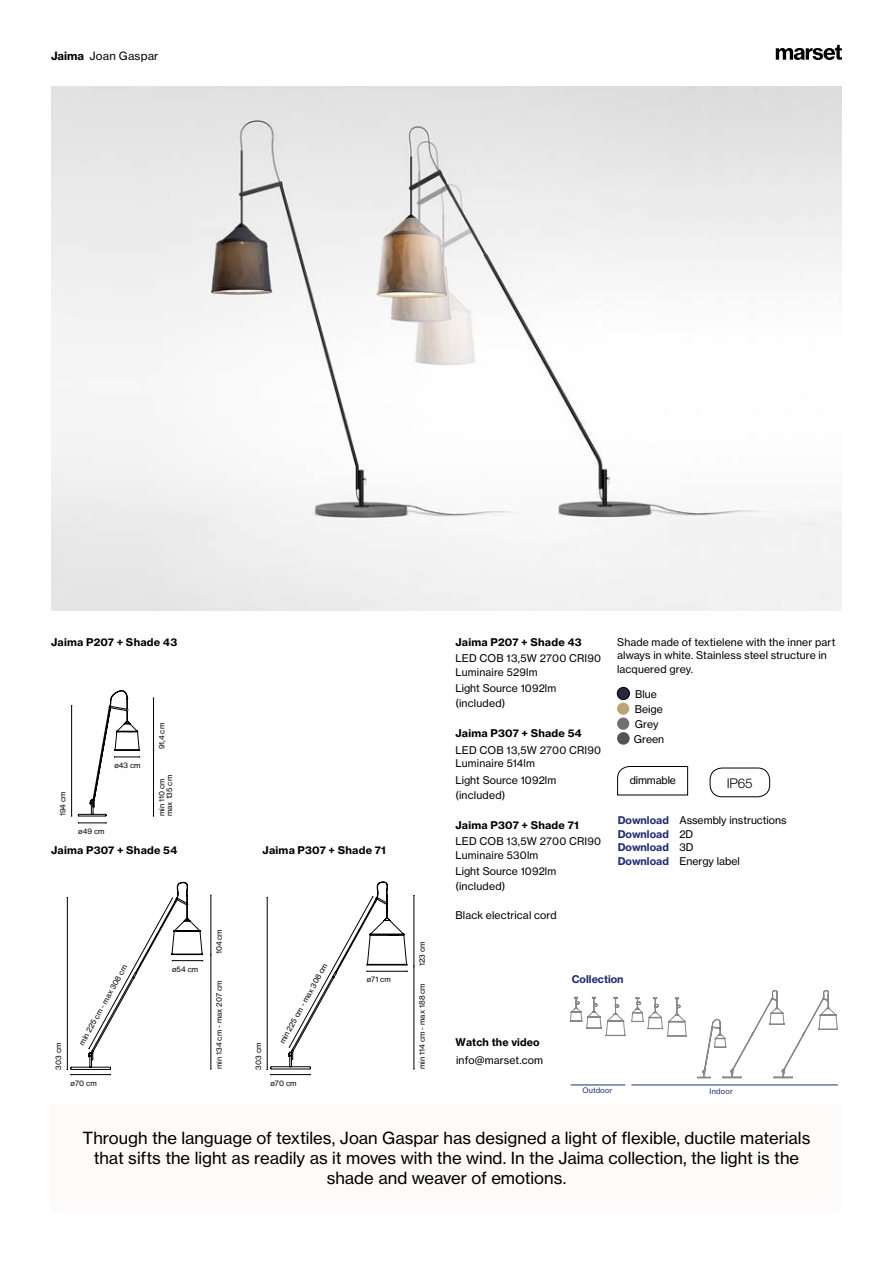
<style>
.page{position:relative;width:893px;height:1263px;background:#fff}
.page>*{position:absolute;margin:0;border:0;box-sizing:border-box;transform-origin:0 0}
.t1{font:16.5px/20.2px "N Haas Grotesk TX Pro 55 Rg";color:#000;text-align:center}
.t2{font:300 13.5px "Helvetica Neue LT Std";color:#000}
.t3{font:11.25px "N Haas Grotesk TX Pro 55 Rg";letter-spacing:.02em;color:#000}
.t4{font:10.5px/15px "N Haas Grotesk TX Pro 55 Rg";letter-spacing:.01em;color:#000}
.t5{font:10.5px "N Haas Grotesk TX Pro 75 Bd";letter-spacing:.02em;color:#000}
.t6{font:10.5px/13.5px "N Haas Grotesk TX Pro 75 Bd";color:#202d76}
.t7{font:10.5px "N Haas Grotesk TX Pro 55 Rg";letter-spacing:-.01em;color:#000}
.t8{font:7.5px/7.5px "N Haas Grotesk TX Pro 55 Rg";color:#000}
.t9{font:7.5px "N Haas Grotesk TX Pro 55 Rg";letter-spacing:.02em;color:#202d76}
.s1{font-family:"N Haas Grotesk TX Pro 75 Bd"}
.s2{font-family:"N Haas Grotesk TX Pro 75 Bd";color:#202d76}
.s3{font-family:"N Haas Grotesk TX Pro 55 Rg";color:#000}
</style>
<div class="page">
<img style="left:51px;top:86px;width:790px;height:525px">
<svg style="left:776px;top:45px;width:66px;height:15px"></svg>
<div style="left:51px;top:1104px;width:790px;height:108px;background:#fcfbfa"></div>
<hr style="left:71px;top:706px;width:1px;height:110px;background:#000">
<hr style="left:153px;top:750px;width:1px;height:66px;background:#000">
<hr style="left:153px;top:698px;width:1px;height:51px;background:#000">
<svg style="left:78px;top:690px;width:62px;height:134px"></svg>
<svg style="left:617px;top:766px;width:71px;height:30px"></svg>
<hr style="left:211px;top:955px;width:1px;height:114px;background:#000">
<hr style="left:211px;top:895px;width:1px;height:59px;background:#000">
<svg style="left:67px;top:881px;width:136px;height:194px"></svg>
<svg style="left:267px;top:881px;width:148px;height:194px"></svg>
<div style="left:617px;top:732px;width:13px;height:13px;background:#565453;border-radius:50%"></div>
<div style="left:617px;top:687px;width:12px;height:13px;background:#25283d;border-radius:50%"></div>
<div style="left:617px;top:687px;width:13px;height:13px;border:1px solid #000;border-radius:50%"></div>
<div style="left:617px;top:702px;width:12px;height:13px;background:#bca477;border-radius:50%"></div>
<div style="left:617px;top:717px;width:12px;height:13px;background:#746e72;border-radius:50%"></div>
<div style="left:710px;top:768px;width:60px;height:29px;border:1px solid #000;border-radius:12px"></div>
<svg style="left:570px;top:997px;width:55px;height:39px"></svg>
<svg style="left:697px;top:990px;width:141px;height:89px"></svg>
<hr style="left:571px;top:1085px;width:54px;height:1px;background:#202d76">
<svg style="left:631px;top:997px;width:56px;height:39px"></svg>
<hr style="left:631px;top:1085px;width:207px;height:1px;background:#202d76">
<p class="t3" style="left:51px;top:49px;width:109px"><span class="s1">Jaima</span> Joan Gaspar</p>
<p class="t5" style="left:51px;top:635px;width:128px">Jaima P207 + Shade 43</p>
<p class="t8" style="left:114px;top:761px;width:28px">ø43 cm</p>
<p class="t8" style="left:158px;top:749px;width:28px;rotate:-90deg">91,4 cm</p>
<p class="t8" style="left:158px;top:816px;width:43px;rotate:-90deg">min 110 cm max 135 cm</p>
<p class="t8" style="left:59px;top:816px;width:26px;rotate:-90deg">194 cm</p>
<p class="t5" style="left:51px;top:844px;width:128px">Jaima P307 + Shade 54</p>
<p class="t8" style="left:78px;top:827px;width:28px">ø49 cm</p>
<p class="t5" style="left:263px;top:844px;width:125px">Jaima P307 + Shade 71</p>
<p class="t8" style="left:55px;top:1070px;width:28px;rotate:-90deg">303 cm</p>
<p class="t8" style="left:215px;top:954px;width:27px;rotate:-90deg">104 cm</p>
<p class="t8" style="left:78px;top:1043px;width:92px;rotate:-61deg">min 225 cm - max 308 cm</p>
<p class="t8" style="left:278px;top:1041px;width:92px;rotate:-61deg">min 225 cm - max 308 cm</p>
<p class="t8" style="left:172px;top:965px;width:28px">ø54 cm</p>
<p class="t8" style="left:215px;top:1069px;width:90px;rotate:-90deg">min 134 cm - max 207 cm</p>
<p class="t8" style="left:254px;top:1070px;width:28px;rotate:-90deg">303 cm</p>
<p class="t8" style="left:71px;top:1079px;width:28px">ø70 cm</p>
<p class="t8" style="left:270px;top:1079px;width:28px">ø70 cm</p>
<p class="t8" style="left:367px;top:976px;width:26px">ø71 cm</p>
<p class="t8" style="left:418px;top:966px;width:26px;rotate:-90deg">123 cm</p>
<p class="t8" style="left:418px;top:1069px;width:88px;rotate:-90deg">min 114 cm - max 188 cm</p>
<p class="t5" style="left:455px;top:635px;width:128px">Jaima P207 + Shade 43</p>
<p class="t4" style="left:455px;top:652px;width:147px;line-height:13.5px">LED COB 13,5W 2700 CRI90<br>Luminaire 529lm</p>
<p class="t4" style="left:455px;top:681px;width:102px">Light Source 1092lm (included)</p>
<p class="t5" style="left:455px;top:727px;width:128px">Jaima P307 + Shade 54</p>
<p class="t4" style="left:455px;top:743px;width:147px;line-height:13.5px">LED COB 13,5W 2700 CRI90<br>Luminaire 514lm</p>
<p class="t4" style="left:455px;top:772px;width:102px">Light Source 1092lm (included)</p>
<p class="t5" style="left:455px;top:818px;width:125px">Jaima P307 + Shade 71</p>
<p class="t4" style="left:455px;top:835px;width:147px;line-height:13.5px">LED COB 13,5W 2700 CRI90<br>Luminaire 530lm</p>
<p class="t4" style="left:455px;top:864px;width:102px">Light Source 1092lm (included)</p>
<p class="t4" style="left:455px;top:907px;width:103px">Black electrical cord</p>
<p class="t4" style="left:617px;top:635px;width:220px;line-height:13.5px">Shade made of textielene with the inner part always in white. Stainless steel structure in lacquered grey.</p>
<p class="t4" style="left:634px;top:686px;width:32px">Blue<br>Beige<br>Grey<br>Green</p>
<p class="t7" style="left:630px;top:774px;width:48px">dimmable</p>
<p class="t2" style="left:727px;top:775px;width:27px">IP65</p>
<p class="t4" style="left:618px;top:813px;width:170px"><span class="s2">Download</span> Assembly instructions</p>
<p class="t6" style="left:618px;top:827px;width:77px">Download <span class="s3">2D<br></span>Download <span class="s3">3D</span></p>
<p class="t4" style="left:618px;top:854px;width:124px"><span class="s2">Download</span> Energy label</p>
<p class="t5" style="left:455px;top:1035px;width:86px">Watch the video</p>
<p class="t4" style="left:456px;top:1053px;width:88px">info@marset.com</p>
<p class="t6" style="left:572px;top:972px;width:53px">Collection</p>
<p class="t9" style="left:582px;top:1086px;width:31px">Outdoor</p>
<p class="t9" style="left:710px;top:1086px;width:25px">Indoor</p>
<h1 class="t1" style="left:82px;top:1127px;width:729px">Through the language of textiles, Joan Gaspar has designed a light of flexible, ductile materials that sifts the light as readily as it moves with the wind. In the Jaima collection, the light is the shade and weaver of emotions.</h1>
</div>
